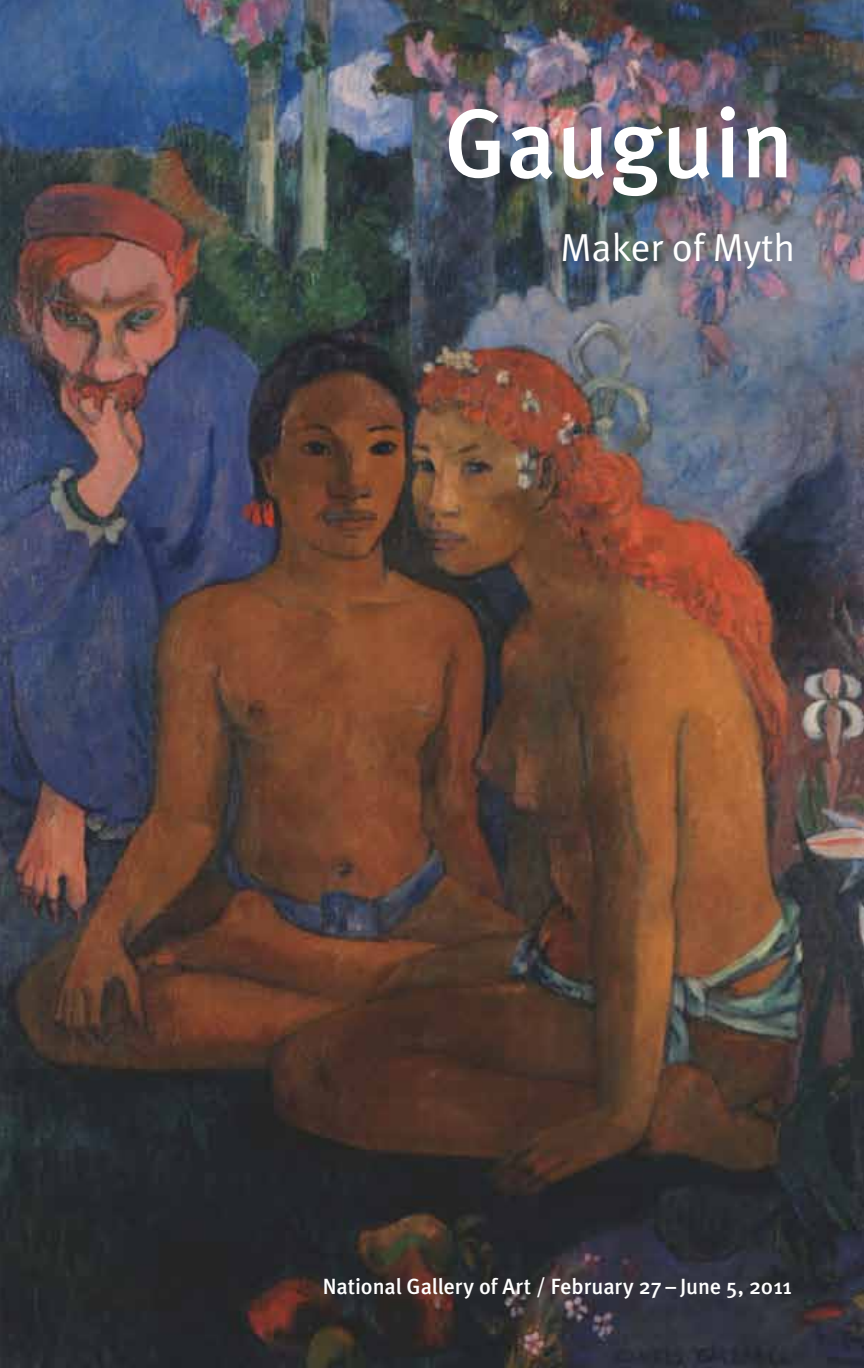
<style>
.page{position:relative;width:864px;height:1368px;background:#fff}
.page>*{position:absolute;margin:0;border:0;box-sizing:border-box;transform-origin:0 0}
.t1{font:500 97.6px "Meta";color:#fff}
.t2{font:39px "Meta Normal";color:#fff}
.t3{font:500 22px "Meta";letter-spacing:-.005em;color:#fff}
</style>
<div class="page">
<img style="left:0;top:0;width:864px;height:1368px">
<h1 class="t1" style="left:444px;top:87px;width:352px">Gauguin</h1>
<h2 class="t2" style="left:561px;top:225px;width:236px">Maker of Myth</h2>
<p class="t3" style="left:323px;top:1273px;width:471px">National Gallery of Art / February 27–June 5, 2011</p>
</div>
